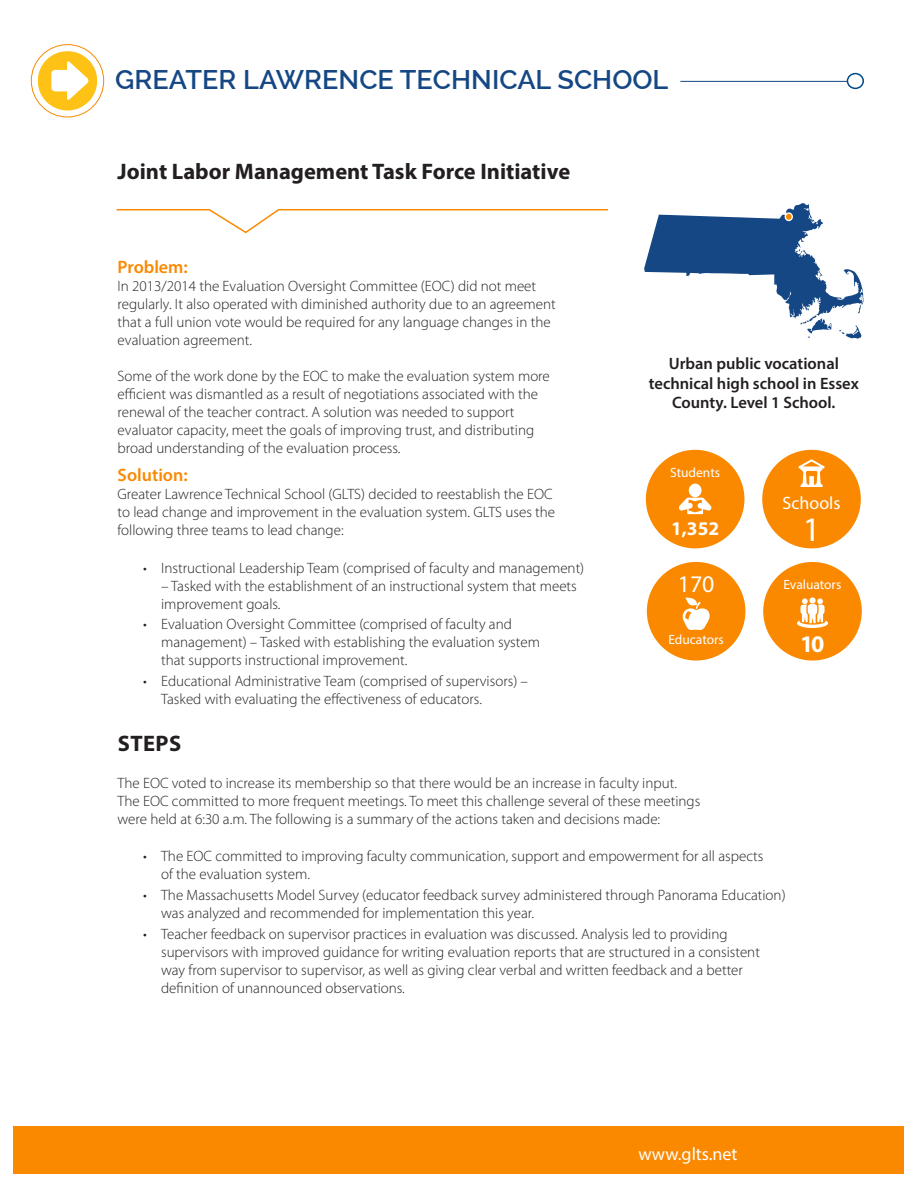
<style>
.page{position:relative;width:918px;height:1188px;background:#fff}
.page>*{position:absolute;margin:0;border:0;box-sizing:border-box;transform-origin:0 0}
.t1{font:34.35px "Myriad Pro";color:#fff}
.t2{font:600 27px "Raleway";color:#154784}
.t3{font:23.85px "Myriad Pro";color:#fff}
.t4{font:700 23.85px "Myriad Pro";color:#fff}
.t5{font:700 22.5px "Myriad Pro";color:#231f20}
.t6{font:700 19.5px "Myriad Pro";color:#fff}
.t7{font:18px "Myriad Pro";color:#fff}
.Copy{font:600 18px "Myriad Pro";color:#fa8900}
.t8{font:600 16.5px/19.8px "Myriad Pro";color:#231f20;text-align:center}
.Bullets{font:300 15px/18px "Myriad Pro";color:#231f20}
.Copy-2{font:300 15px/18px "Myriad Pro";color:#231f20}
.t9{font:13.5px "Myriad Pro";color:#fff}
</style>
<div class="page">
<hr style="left:680px;top:81px;width:184px;height:1px;background:#154784">
<div style="left:847px;top:74px;width:16px;height:14px;background:#fff;border-radius:50%"></div>
<div style="left:847px;top:73px;width:17px;height:16px;border:2px solid #004a87;border-radius:50%"></div>
<svg style="left:31px;top:45px;width:73px;height:72px"></svg>
<svg style="left:38px;top:51px;width:59px;height:60px"></svg>
<div style="left:31px;top:44px;width:73px;height:73px;border:1px solid #fa8900;border-radius:50%"></div>
<div style="left:14px;top:1126px;width:890px;height:48px;background:#fa8900"></div>
<svg style="left:116px;top:209px;width:492px;height:25px"></svg>
<svg style="left:644px;top:203px;width:219px;height:136px"></svg>
<div style="left:646px;top:450px;width:98px;height:98px;background:#fa8900;border-radius:50%"></div>
<svg style="left:679px;top:484px;width:33px;height:30px"></svg>
<div style="left:762px;top:450px;width:99px;height:98px;background:#fa8900;border-radius:50%"></div>
<svg style="left:798px;top:459px;width:27px;height:28px"></svg>
<div style="left:647px;top:562px;width:98px;height:99px;background:#fa8900;border-radius:50%"></div>
<div style="left:763px;top:562px;width:99px;height:99px;background:#fa8900;border-radius:50%"></div>
<svg style="left:797px;top:597px;width:31px;height:31px"></svg>
<svg style="left:683px;top:598px;width:27px;height:32px"></svg>
<svg style="left:785px;top:213px;width:7px;height:7px"></svg>
<div style="left:785px;top:212px;width:8px;height:9px;border:1px solid #fff;border-radius:50%"></div>
<h2 class="t2" style="left:115px;top:64px;width:555px">GREATER LAWRENCE TECHNICAL SCHOOL</h2>
<p class="t5" style="left:118px;top:157px;width:454px">Joint Labor Management Task Force Initiative</p>
<p class="Copy" style="left:118px;top:255px;width:72px">Problem:</p>
<p class="Copy-2" style="left:118px;top:277px;width:440px">In 2013/2014 the Evaluation Oversight Committee (EOC) did not meet regularly. It also operated with diminished authority due to an agreement that a full union vote would be required for any language changes in the evaluation agreement.</p>
<p class="Copy-2" style="left:118px;top:367px;width:434px">Some of the work done by the EOC to make the evaluation system more efficient was dismantled as a result of negotiations associated with the renewal of the teacher contract. A solution was needed to support evaluator capacity, meet the goals of improving trust, and distributing broad understanding of the evaluation process.</p>
<p class="Copy" style="left:118px;top:464px;width:72px">Solution:</p>
<p class="Copy-2" style="left:118px;top:485px;width:439px">Greater Lawrence Technical School (GLTS) decided to reestablish the EOC to lead change and improvement in the evaluation system. GLTS uses the following three teams to lead change:</p>
<p class="Bullets" style="left:143px;top:558px;width:443px">• Instructional Leadership Team (comprised of faculty and management)</p>
<p class="Bullets" style="left:161px;top:576px;width:417px">– Tasked with the establishment of an instructional system that meets improvement goals.</p>
<p class="Bullets" style="left:161px;top:615px;width:380px;text-indent:-18px">• Evaluation Oversight Committee (comprised of faculty and management) – Tasked with establishing the evaluation system that supports instructional improvement.</p>
<p class="Bullets" style="left:161px;top:672px;width:369px;text-indent:-18px">• Educational Administrative Team (comprised of supervisors) –<br>Tasked with evaluating the effectiveness of educators.</p>
<p class="t8" style="left:649px;top:353px;width:212px">Urban public vocational technical high school in Essex<br>County. Level 1 School.</p>
<p class="t9" style="left:670px;top:464px;width:51px">Students</p>
<p class="t7" style="left:783px;top:492px;width:59px">Schools</p>
<p class="t6" style="left:671px;top:516px;width:50px">1,352</p>
<p class="t1" style="left:803px;top:508px;width:19px">1</p>
<p class="t3" style="left:678px;top:569px;width:38px">170</p>
<p class="t9" style="left:668px;top:631px;width:57px">Educators</p>
<p class="t9" style="left:783px;top:576px;width:59px">Evaluators</p>
<p class="t4" style="left:800px;top:628px;width:26px">10</p>
<p class="t5" style="left:118px;top:729px;width:65px">STEPS</p>
<p class="Copy-2" style="left:118px;top:774px;width:584px">The EOC voted to increase its membership so that there would be an increase in faculty input.<br>The EOC committed to more frequent meetings. To meet this challenge several of these meetings were held at 6:30 a.m. The following is a summary of the actions taken and decisions made:</p>
<p class="Bullets" style="left:161px;top:847px;width:604px;text-indent:-18px">• The EOC committed to improving faculty communication, support and empowerment for all aspects of the evaluation system.</p>
<p class="Bullets" style="left:161px;top:886px;width:626px;text-indent:-18px">• The Massachusetts Model Survey (educator feedback survey administered through Panorama Education) was analyzed and recommended for implementation this year.</p>
<p class="Bullets" style="left:161px;top:925px;width:600px;text-indent:-18px">• Teacher feedback on supervisor practices in evaluation was discussed. Analysis led to providing supervisors with improved guidance for writing evaluation reports that are structured in a consistent way from supervisor to supervisor, as well as giving clear verbal and written feedback and a better definition of unannounced observations.</p>
<p class="t7" style="left:638px;top:1142px;width:101px">www.glts.net</p>
</div>
